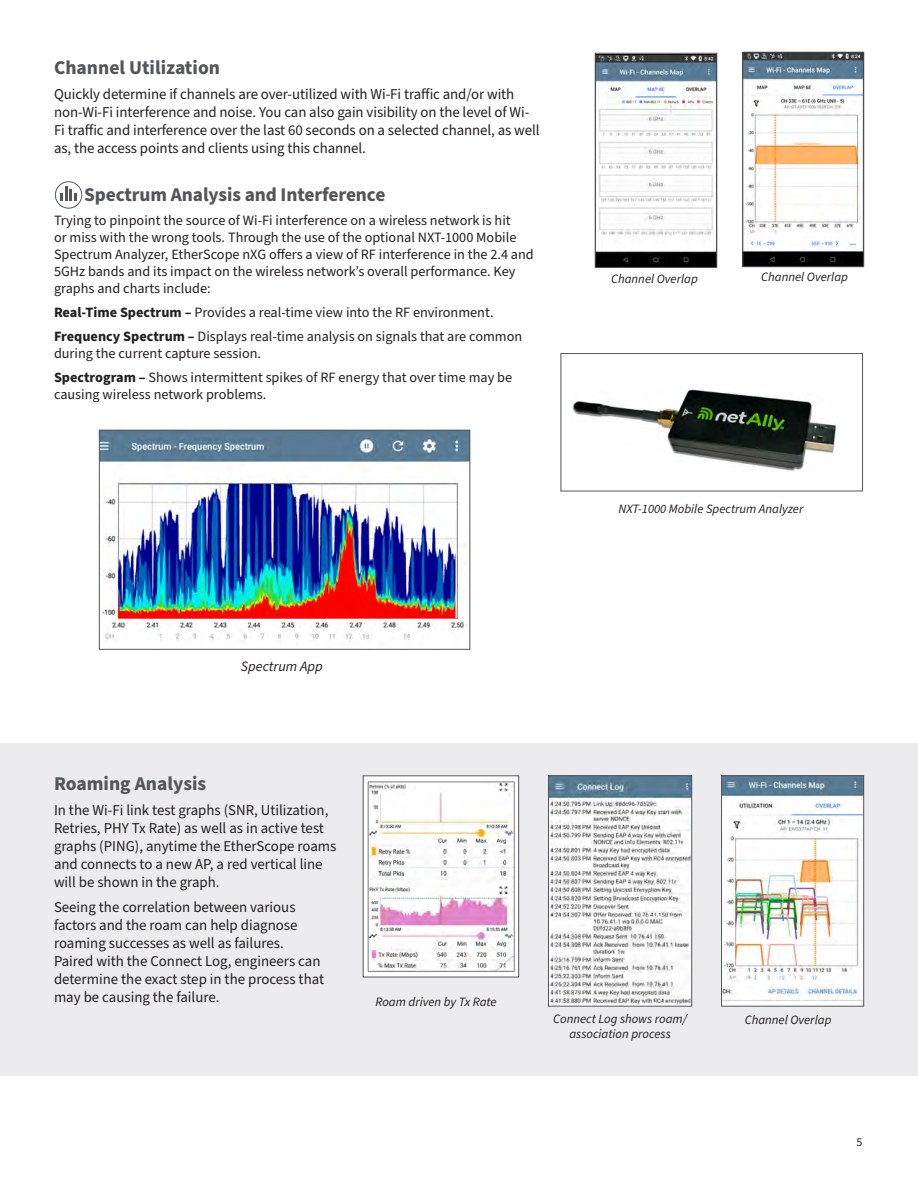
<style>
.page{position:relative;width:918px;height:1188px;background:#fff}
.page>*{position:absolute;margin:0;border:0;box-sizing:border-box;transform-origin:0 0}
.t1{font:700 19.5px "Source Sans Pro";letter-spacing:-.005em;color:#535659}
.t2{font:15px/18px "Source Sans Pro";letter-spacing:-.005em;color:#231f20}
.t3{font:14.25px/17.1px "Source Sans Pro";color:#231f20}
.t4{font:italic 14.25px "Source Sans Pro";color:#231f20}
.t5{font:italic 12.75px "Source Sans Pro";color:#231f20}
.t6{font:12px "Source Sans Pro";color:#231f20}
.s1{font-weight:700}
</style>
<div class="page">
<img style="left:101px;top:432px;width:367px;height:210px">
<div style="left:99px;top:430px;width:371px;height:220px;border:1px solid #535659"></div>
<img style="left:572px;top:389px;width:265px;height:82px">
<div style="left:561px;top:353px;width:302px;height:138px;border:1px solid #535659"></div>
<div style="left:0;top:743px;width:918px;height:333px;background:#ececee"></div>
<svg style="left:365px;top:777px;width:152px;height:198px;background:#f6f6f6"></svg>
<img style="left:370px;top:784px;width:143px;height:186px">
<div style="left:368px;top:782px;width:147px;height:190px;border:1px solid #7f7f7f"></div>
<div style="left:363px;top:775px;width:156px;height:202px;border:1px solid #535659"></div>
<svg style="left:723px;top:1000px;width:139px;height:5px"></svg>
<img style="left:723px;top:777px;width:139px;height:223px">
<div style="left:721px;top:775px;width:143px;height:232px;border:1px solid #535659"></div>
<img style="left:550px;top:777px;width:140px;height:228px">
<div style="left:548px;top:775px;width:144px;height:232px;border:1px solid #535659"></div>
<div style="left:55px;top:181px;width:27px;height:27px;border:1px solid #53565a;border-radius:50%"></div>
<svg style="left:60px;top:194px;width:3px;height:7px"></svg>
<hr style="left:65px;top:186px;width:3px;height:15px;background:#53565a">
<svg style="left:69px;top:190px;width:8px;height:11px"></svg>
<img style="left:597px;top:55px;width:118px;height:211px">
<div style="left:595px;top:53px;width:122px;height:215px;border:1px solid #535659"></div>
<img style="left:744px;top:54px;width:118px;height:211px">
<div style="left:742px;top:52px;width:122px;height:215px;border:1px solid #535659"></div>
<p class="t1" style="left:54px;top:54px;width:168px">Channel Utilization</p>
<p class="t2" style="left:54px;top:85px;width:487px">Quickly determine if channels are over-utilized with Wi-Fi traffic and/or with non-Wi-Fi interference and noise. You can also gain visibility on the level of Wi-Fi traffic and interference over the last 60 seconds on a selected channel, as well as, the access points and clients using this channel.</p>
<p class="t1" style="left:84px;top:181px;width:303px">Spectrum Analysis and Interference</p>
<p class="t3" style="left:54px;top:212px;width:481px">Trying to pinpoint the source of Wi-Fi interference on a wireless network is hit<br>or miss with the wrong tools. Through the use of the optional NXT-1000 Mobile Spectrum Analyzer, EtherScope nXG offers a view of RF interference in the 2.4 and 5GHz bands and its impact on the wireless network’s overall performance. Key graphs and charts include:</p>
<p class="t3" style="left:54px;top:304px;width:441px"><span class="s1">Real-Time Spectrum –</span> Provides a real-time view into the RF environment.</p>
<p class="t3" style="left:54px;top:328px;width:470px"><span class="s1">Frequency Spectrum –</span> Displays real-time analysis on signals that are common during the current capture session.</p>
<p class="t3" style="left:54px;top:369px;width:460px"><span class="s1">Spectrogram –</span> Shows intermittent spikes of RF energy that over time may be causing wireless network problems.</p>
<p class="t5" style="left:611px;top:270px;width:88px">Channel Overlap</p>
<p class="t5" style="left:761px;top:269px;width:88px">Channel Overlap</p>
<p class="t5" style="left:618px;top:500px;width:186px">NXT-1000 Mobile Spectrum Analyzer</p>
<p class="t4" style="left:241px;top:657px;width:83px">Spectrum App</p>
<p class="t1" style="left:54px;top:770px;width:154px">Roaming Analysis</p>
<p class="t2" style="left:54px;top:801px;width:284px">In the Wi-Fi link test graphs (SNR, Utilization, Retries, PHY Tx Rate) as well as in active test graphs (PING), anytime the EtherScope roams and connects to a new AP, a red vertical line will be shown in the graph.</p>
<p class="t2" style="left:54px;top:898px;width:272px">Seeing the correlation between various factors and the roam can help diagnose roaming successes as well as failures.<br>Paired with the Connect Log, engineers can determine the exact step in the process that may be causing the failure.</p>
<p class="t5" style="left:375px;top:993px;width:123px">Roam driven by Tx Rate</p>
<p class="t5" style="left:553px;top:1010px;width:136px">Connect Log shows roam/</p>
<p class="t5" style="left:745px;top:1011px;width:88px">Channel Overlap</p>
<p class="t5" style="left:569px;top:1026px;width:103px">association process</p>
<p class="t6" style="left:856px;top:1134px;width:7px">5</p>
</div>
